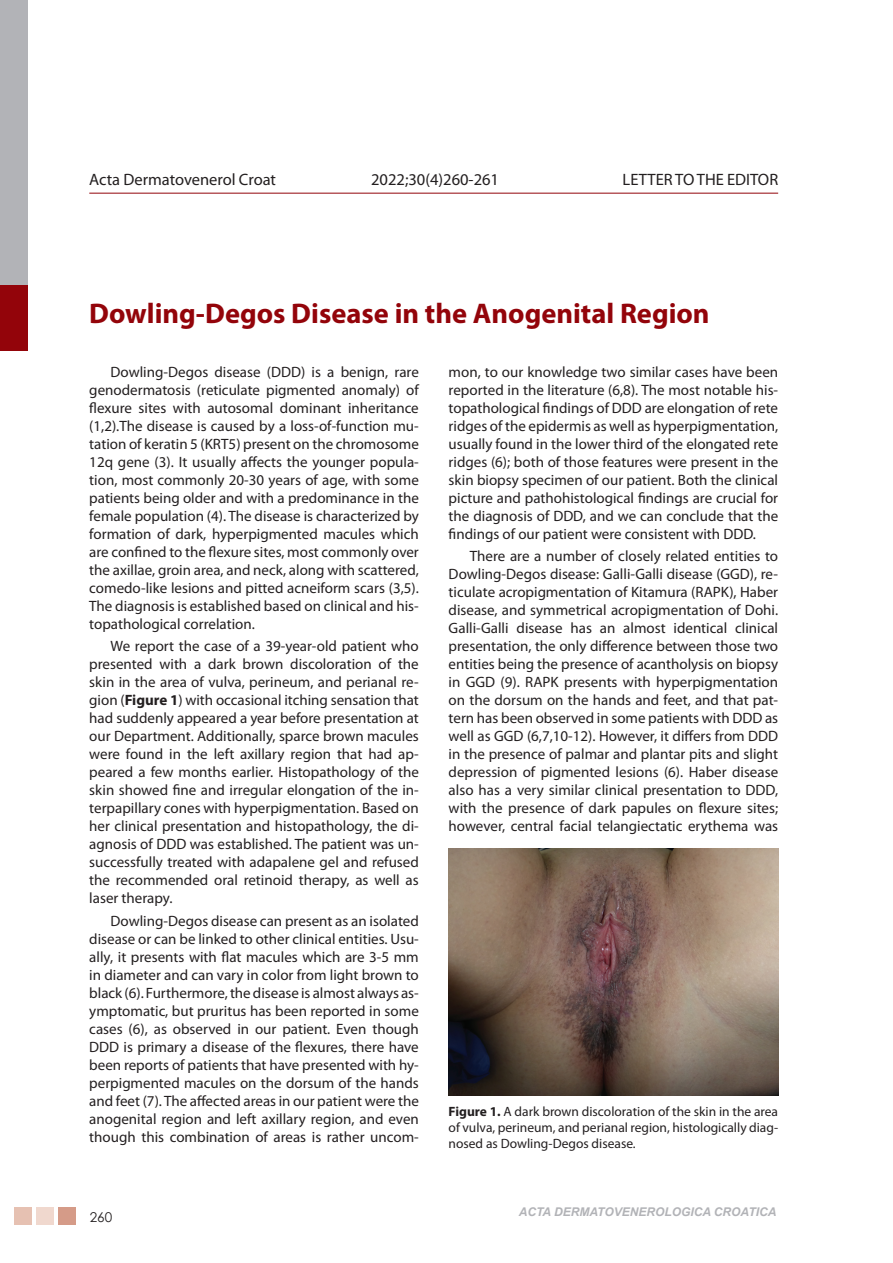
<style>
.page{position:relative;width:893px;height:1263px;background:#fff}
.page>*{position:absolute;margin:0;border:0;box-sizing:border-box;transform-origin:0 0}
.t1{font:700 28.5px "Myriad Pro";color:#93040a}
.t2{font:16.5px "Myriad Pro";color:#231f20}
.t3{font:15px/18px "Myriad Pro";color:#231f20;text-align:justify}
.t4{font:13.5px/16.2px "Myriad Pro";color:#231f20;text-align:justify}
.t5{font:13.5px "Century Gothic";color:#231f20}
.t6{font:italic 700 12px "Arial";color:#b2b3b7}
.s1{font-weight:700}
</style>
<div class="page">
<div style="left:0;top:0;width:28px;height:322px;background:#b2b3b7"></div>
<div style="left:0;top:285px;width:28px;height:66px;background:#93040a"></div>
<hr style="left:89px;top:193px;width:689px;height:1px;background:#93040a">
<div style="left:14px;top:1207px;width:18px;height:18px;background:#e6c1b2"></div>
<div style="left:36px;top:1207px;width:18px;height:18px;background:#f0d8ce"></div>
<div style="left:59px;top:1207px;width:17px;height:18px;background:#d59b88"></div>
<img style="left:449px;top:848px;width:329px;height:247px">
<p class="t2" style="left:89px;top:169px;width:188px">Acta Dermatovenerol Croat</p>
<p class="t2" style="left:371px;top:169px;width:129px">2022;30(4)260-261</p>
<p class="t2" style="left:623px;top:169px;width:157px">LETTER TO THE EDITOR</p>
<h1 class="t1" style="left:89px;top:295px;width:622px">Dowling-Degos Disease in the Anogenital Region</h1>
<p class="t3" style="left:89px;top:363px;width:331px;text-indent:21px">Dowling-Degos disease (DDD) is a benign, rare genodermatosis (reticulate pigmented anomaly) of flexure sites with autosomal dominant inheritance (1,2).The disease is caused by a loss-of-function mu&shy;tation of keratin 5 (KRT5) present on the chromosome 12q gene (3). It usually affects the younger popula&shy;tion, most commonly 20-30 years of age, with some patients being older and with a predominance in the female population (4). The disease is characterized by formation of dark, hyperpigmented macules which are confined to the flexure sites, most commonly over the axillae, groin area, and neck, along with scattered, comedo-like lesions and pitted acneiform scars (3,5).<br>The diagnosis is established based on clinical and his&shy;topathological correlation.</p>
<p class="t3" style="left:89px;top:637px;width:331px;text-indent:21px">We report the case of a 39-year-old patient who presented with a dark brown discoloration of the skin in the area of vulva, perineum, and perianal re&shy;gion (<span class="s1">Figure 1</span>) with occasional itching sensation that had suddenly appeared a year before presentation at our Department. Additionally, sparce brown macules were found in the left axillary region that had ap&shy;peared a few months earlier. Histopathology of the skin showed fine and irregular elongation of the in&shy;terpapillary cones with hyperpigmentation. Based on her clinical presentation and histopathology, the di&shy;agnosis of DDD was established. The patient was un&shy;successfully treated with adapalene gel and refused the recommended oral retinoid therapy, as well as laser therapy.</p>
<p class="t3" style="left:89px;top:911px;width:331px;text-indent:21px">Dowling-Degos disease can present as an isolated disease or can be linked to other clinical entities. Usu&shy;ally, it presents with flat macules which are 3-5 mm in diameter and can vary in color from light brown to black (6). Furthermore, the disease is almost always as&shy;ymptomatic, but pruritus has been reported in some cases (6), as observed in our patient. Even though DDD is primary a disease of the flexures, there have been reports of patients that have presented with hy&shy;perpigmented macules on the dorsum of the hands and feet (7). The affected areas in our patient were the anogenital region and left axillary region, and even though this combination of areas is rather uncom-</p>
<p class="t5" style="left:90px;top:1207px;width:24px">260</p>
<p class="t3" style="left:449px;top:363px;width:331px">mon, to our knowledge two similar cases have been reported in the literature (6,8). The most notable his&shy;topathological findings of DDD are elongation of rete ridges of the epidermis as well as hyperpigmentation, usually found in the lower third of the elongated rete ridges (6); both of those features were present in the skin biopsy specimen of our patient. Both the clinical picture and pathohistological findings are crucial for the diagnosis of DDD, and we can conclude that the findings of our patient were consistent with DDD.</p>
<p class="t3" style="left:449px;top:547px;width:331px;text-indent:21px">There are a number of closely related entities to Dowling-Degos disease: Galli-Galli disease (GGD), re&shy;ticulate acropigmentation of Kitamura (RAPK), Haber disease, and symmetrical acropigmentation of Dohi.<br>Galli-Galli disease has an almost identical clinical presentation, the only difference between those two entities being the presence of acantholysis on biopsy in GGD (9). RAPK presents with hyperpigmentation on the dorsum on the hands and feet, and that pat&shy;tern has been observed in some patients with DDD as well as GGD (6,7,10-12). However, it differs from DDD in the presence of palmar and plantar pits and slight depression of pigmented lesions (6). Haber disease also has a very similar clinical presentation to DDD, with the presence of dark papules on flexure sites; however, central facial telangiectatic erythema was</p>
<p class="t4" style="left:449px;top:1103px;width:331px"><span class="s1">Figure 1.</span> A dark brown discoloration of the skin in the area of vulva, perineum, and perianal region, histologically diag&shy;nosed as Dowling-Degos disease.</p>
<p class="t6" style="left:519px;top:1203px;width:259px">ACTA DERMATOVENEROLOGICA CROATICA</p>
</div>
